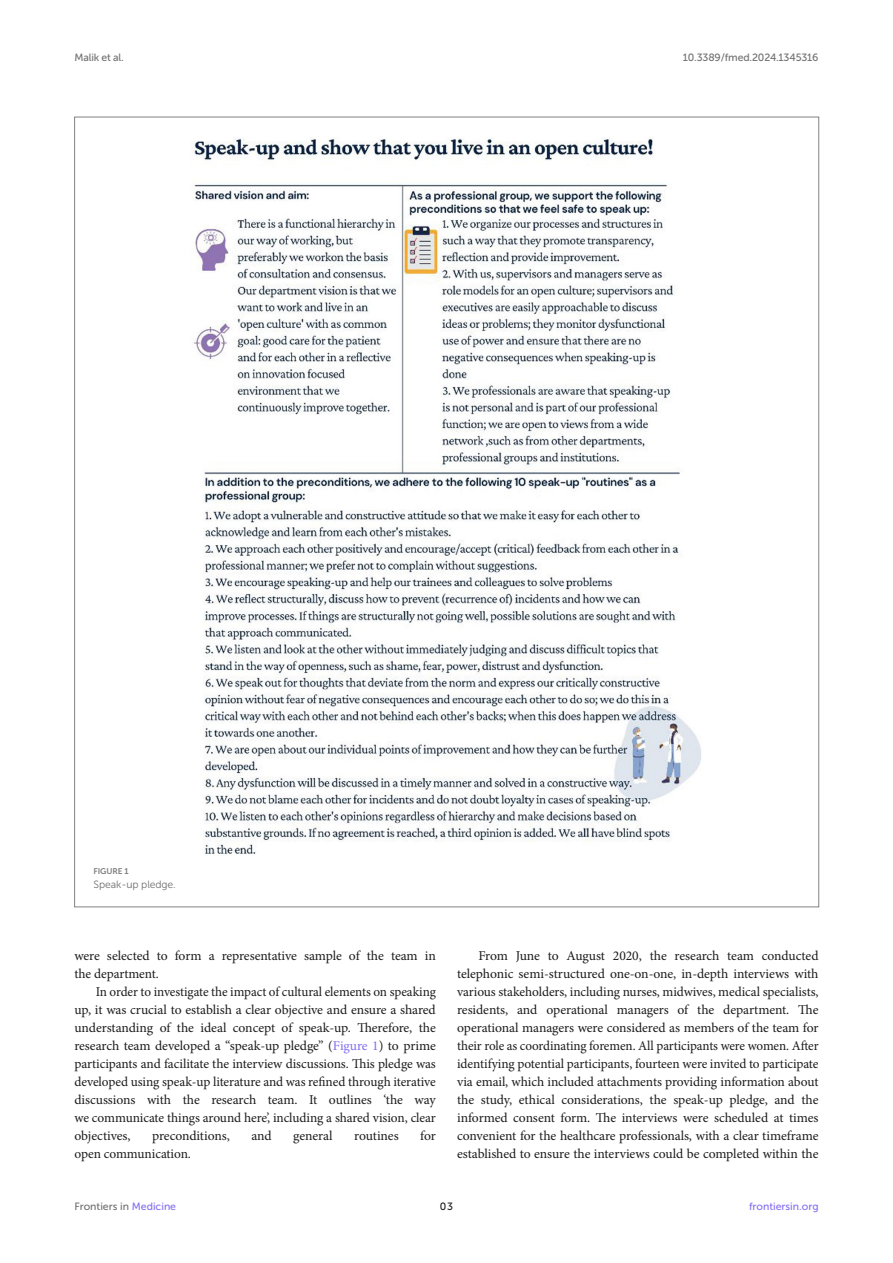
<style>
.page{position:relative;width:893px;height:1263px;background:#fff}
.page>*{position:absolute;margin:0;border:0;box-sizing:border-box;transform-origin:0 0}
.TEXT{font:13.5px/18px "Minion Pro";letter-spacing:-.005em;color:#1b1c1b;text-align:justify}
.TEXT_FLUSH{font:13.5px/18px "Minion Pro";letter-spacing:-.005em;color:#1b1c1b}
.t1{font:10.5px "Museo Sans 500";letter-spacing:-.015em;color:#706f70}
.t2{font:10.5px "Museo Sans 500";color:#856df0}
.FIG_LEG{font:10.5px "Museo Sans 300";letter-spacing:-.01em;color:#706f70}
.t3{font:10.5px "Museo Sans 500";color:#1b1c1b}
.FIG_HD{font:8.25px "Museo Sans 700";letter-spacing:-.01em;color:#7e7f7f}
.s1{color:#856df0}
</style>
<div class="page">
<img style="left:192px;top:138px;width:509px;height:716px">
<p class="t1" style="left:74px;top:51px;width:51px">Malik et al.</p>
<p class="t1" style="left:683px;top:51px;width:137px">10.3389/fmed.2024.1345316</p>
<p class="FIG_HD" style="left:94px;top:867px;width:37px">FIGURE 1</p>
<p class="FIG_LEG" style="left:94px;top:879px;width:84px">Speak-up pledge.</p>
<p class="TEXT_FLUSH" style="left:74px;top:947px;width:363px">were selected to form a representative sample of the team in the department.</p>
<p class="TEXT" style="left:74px;top:983px;width:363px;text-indent:21px">In order to investigate the impact of cultural elements on speaking up, it was crucial to establish a clear objective and ensure a shared understanding of the ideal concept of speak-up. Therefore, the research team developed a “speak-up pledge” (<span class="s1">Figure 1</span>) to prime participants and facilitate the interview discussions. This pledge was developed using speak-up literature and was refined through iterative discussions with the research team. It outlines ‘the way we communicate things around here’, including a shared vision, clear objectives,</p>
<p class="TEXT" style="left:152px;top:1127px;width:79px">preconditions,</p>
<p class="TEXT" style="left:251px;top:1127px;width:22px">and</p>
<p class="TEXT" style="left:293px;top:1127px;width:41px">general</p>
<p class="TEXT" style="left:354px;top:1127px;width:46px">routines</p>
<p class="TEXT" style="left:420px;top:1127px;width:17px">for</p>
<p class="TEXT" style="left:74px;top:1145px;width:118px">open communication.</p>
<p class="TEXT" style="left:457px;top:947px;width:363px;text-indent:21px">From June to August 2020, the research team conducted telephonic semi-structured one-on-one, in-depth interviews with various stakeholders, including nurses, midwives, medical specialists, residents, and operational managers of the department. The operational managers were considered as members of the team for their role as coordinating foremen. All participants were women. After identifying potential participants, fourteen were invited to participate via email, which included attachments providing information about the study, ethical considerations, the speak-up pledge, and the informed consent form. The interviews were scheduled at times convenient for the healthcare professionals, with a clear timeframe established to ensure the interviews could be completed within the</p>
<p class="t1" style="left:74px;top:1200px;width:103px">Frontiers in <span class="s1">Medicine</span></p>
<p class="t3" style="left:440px;top:1200px;width:15px">03</p>
<p class="t2" style="left:749px;top:1200px;width:71px">frontiersin.org</p>
</div>
